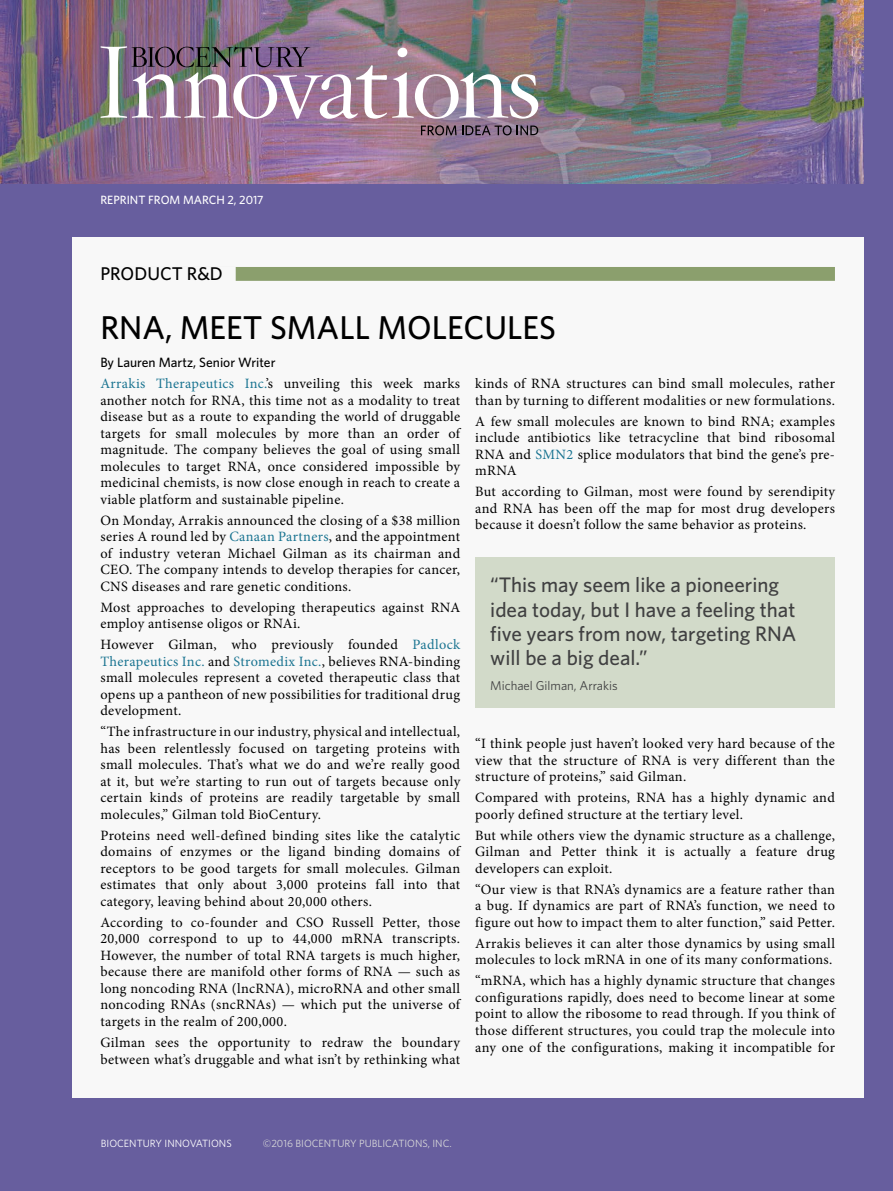
<style>
.page{position:relative;width:893px;height:1191px;background:#675e9e}
.page>*{position:absolute;margin:0;border:0;box-sizing:border-box;transform-origin:0 0}
.title_banner{font:500 33px "Whitney";color:#000}
.pull_quote_14{font:500 21px/24px "Whitney";color:#404041}
.Product_R_D_KICK{font:500 18.45px "Whitney";color:#000}
.body_text{font:14.25px/16.5px "Minion Pro";letter-spacing:.025em;color:#000;text-align:justify}
.byline{font:500 13.5px "Whitney";color:#000}
.pull_quote_attribute{font:12.75px "Whitney";color:#404041}
.date-vol-num{font:500 12px "Whitney";color:#fff}
.t1{font:10.5px "Whitney";color:#d8d8d9}
.t2{font:10.5px "Whitney";color:#fff}
.s1{color:#1a7491}
</style>
<div class="page">
<img style="left:0;top:0;width:863px;height:184px">
<img style="left:100px;top:46px;width:438px;height:73px">
<svg style="left:421px;top:125px;width:117px;height:10px"></svg>
<div style="left:72px;top:237px;width:791px;height:860px;background:#f8f8f8"></div>
<div style="left:100px;top:267px;width:735px;height:14px;background:#8b9f6d"></div>
<div style="left:88px;top:267px;width:148px;height:16px;background:#f8f8f8"></div>
<div style="left:475px;top:557px;width:360px;height:151px;background:#d2dac9"></div>
<p class="date-vol-num" style="left:100px;top:192px;width:165px">REPRINT FROM MARCH 2, 2017</p>
<p class="Product_R_D_KICK" style="left:100px;top:261px;width:124px">PRODUCT R&amp;D</p>
<p class="title_banner" style="left:100px;top:305px;width:457px">RNA, MEET SMALL MOLECULES</p>
<p class="byline" style="left:100px;top:353px;width:177px">By Lauren Martz, Senior Writer</p>
<p class="body_text" style="left:100px;top:375px;width:361px"><span class="s1">Arrakis Therapeutics Inc.</span>’s unveiling this week marks another notch for RNA, this time not as a modality to treat disease but as a route to expanding the world of druggable targets for small molecules by more than an order of magnitude. The company believes the goal of using small molecules to target RNA, once considered impossible by medicinal chemists, is now close enough in reach to create a viable platform and sustainable pipeline.</p>
<p class="body_text" style="left:100px;top:512px;width:361px">On Monday, Arrakis announced the closing of a $38 million series A round led by <span class="s1">Canaan Partners</span>, and the appointment of industry veteran Michael Gilman as its chairman and CEO. The company intends to develop therapies for cancer, CNS diseases and rare genetic conditions.</p>
<p class="body_text" style="left:100px;top:599px;width:361px">Most approaches to developing therapeutics against RNA employ antisense oligos or RNAi.</p>
<p class="body_text" style="left:100px;top:636px;width:361px">However Gilman, who previously founded <span class="s1">Padlock Therapeutics Inc.</span> and <span class="s1">Stromedix Inc.</span>, believes RNA-binding small molecules represent a coveted therapeutic class that opens up a pantheon of new possibilities for traditional drug development.</p>
<p class="body_text" style="left:100px;top:723px;width:361px">“The infrastructure in our industry, physical and intellectual, has been relentlessly focused on targeting proteins with small molecules. That’s what we do and we’re really good at it, but we’re starting to run out of targets because only certain kinds of proteins are readily targetable by small molecules,” Gilman told BioCentury.</p>
<p class="body_text" style="left:100px;top:827px;width:361px">Proteins need well-defined binding sites like the catalytic domains of enzymes or the ligand binding domains of receptors to be good targets for small molecules. Gilman estimates that only about 3,000 proteins fall into that category, leaving behind about 20,000 others.</p>
<p class="body_text" style="left:100px;top:914px;width:361px">According to co-founder and CSO Russell Petter, those 20,000 correspond to up to 44,000 mRNA transcripts.<br>However, the number of total RNA targets is much higher, because there are manifold other forms of RNA — such as long noncoding RNA (lncRNA), microRNA and other small noncoding RNAs (sncRNAs) — which put the universe of targets in the realm of 200,000.</p>
<p class="body_text" style="left:100px;top:1034px;width:361px">Gilman sees the opportunity to redraw the boundary between what’s druggable and what isn’t by rethinking what</p>
<p class="body_text" style="left:475px;top:375px;width:361px">kinds of RNA structures can bind small molecules, rather than by turning to different modalities or new formulations.</p>
<p class="body_text" style="left:475px;top:413px;width:361px">A few small molecules are known to bind RNA; examples include antibiotics like tetracycline that bind ribosomal RNA and <span class="s1">SMN2</span> splice modulators that bind the gene’s pre&shy;mRNA</p>
<p class="body_text" style="left:475px;top:483px;width:361px">But according to Gilman, most were found by serendipity and RNA has been off the map for most drug developers because it doesn’t follow the same behavior as proteins.</p>
<p class="pull_quote_14" style="left:490px;top:573px;width:308px">“This may seem like a pioneering idea today, but I have a feeling that five years from now, targeting RNA will be a big deal.”</p>
<p class="pull_quote_attribute" style="left:490px;top:677px;width:129px">Michael Gilman, Arrakis</p>
<p class="body_text" style="left:475px;top:735px;width:361px">“I think people just haven’t looked very hard because of the view that the structure of RNA is very different than the structure of proteins,” said Gilman.</p>
<p class="body_text" style="left:475px;top:789px;width:361px">Compared with proteins, RNA has a highly dynamic and poorly defined structure at the tertiary level.</p>
<p class="body_text" style="left:475px;top:827px;width:361px">But while others view the dynamic structure as a challenge, Gilman and Petter think it is actually a feature drug developers can exploit.</p>
<p class="body_text" style="left:475px;top:881px;width:361px">“Our view is that RNA’s dynamics are a feature rather than a bug. If dynamics are part of RNA’s function, we need to figure out how to impact them to alter function,” said Petter.</p>
<p class="body_text" style="left:475px;top:935px;width:361px">Arrakis believes it can alter those dynamics by using small molecules to lock mRNA in one of its many conformations.</p>
<p class="body_text" style="left:475px;top:972px;width:361px">“mRNA, which has a highly dynamic structure that changes configurations rapidly, does need to become linear at some point to allow the ribosome to read through. If you think of those different structures, you could trap the molecule into any one of the configurations, making it incompatible for</p>
<p class="t2" style="left:101px;top:1136px;width:132px">BIOCENTURY INNOVATIONS</p>
<p class="t1" style="left:263px;top:1136px;width:190px">©2016 BIOCENTURY PUBLICATIONS, INC.</p>
</div>
